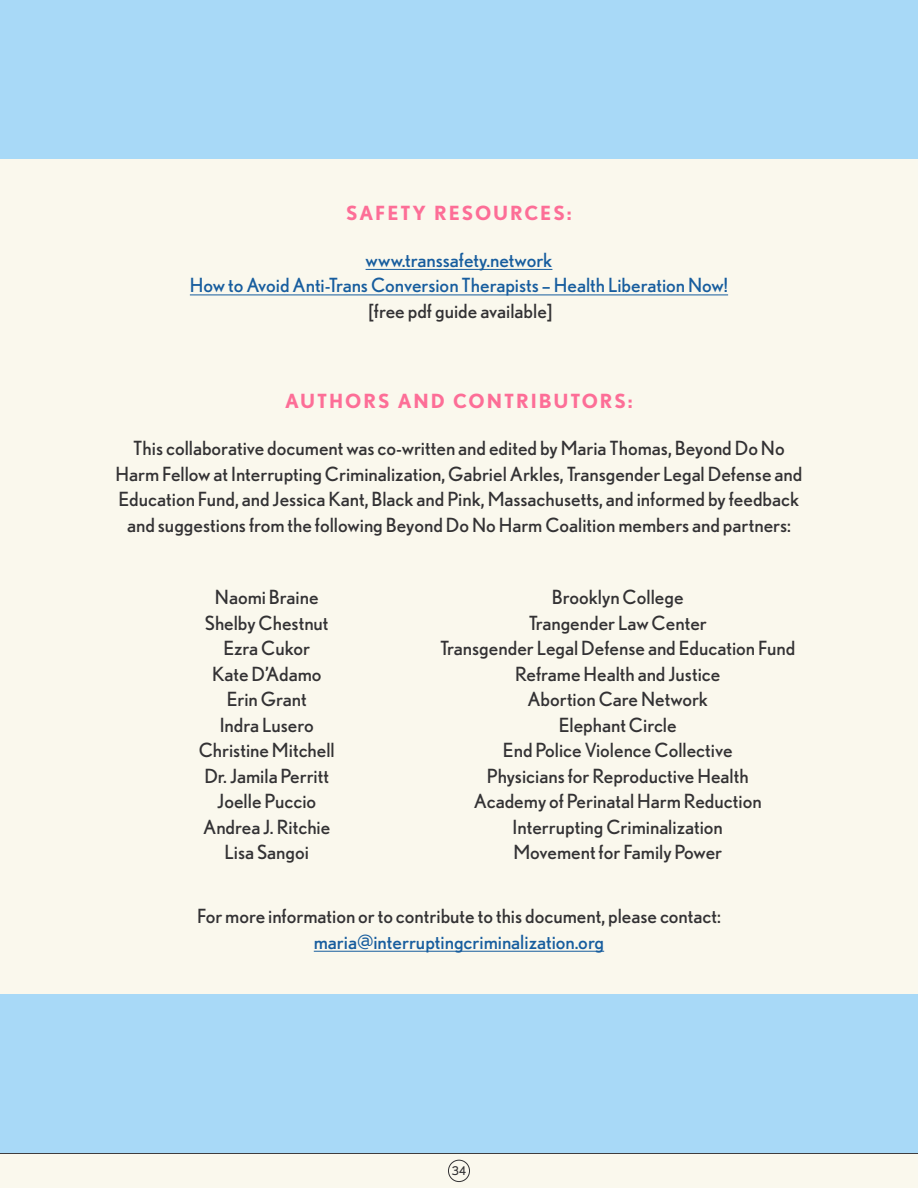
<style>
.page{position:relative;width:918px;height:1188px;background:#faf8ed}
.page>*{position:absolute;margin:0;border:0;box-sizing:border-box;transform-origin:0 0}
.t1{font:19.5px/25.5px "Nobel";color:#333234;text-align:center}
.t2{font:19.5px "Nobel";color:#175d9e}
.t3{font:700 19.5px "Nobel";letter-spacing:.1em;color:#fd6e97}
.t4{font:12px "Nobel";color:#333234}
</style>
<div class="page">
<hr style="left:0;top:1153px;width:918px;height:1px;background:#333234">
<div style="left:448px;top:1160px;width:22px;height:22px;border:1px solid #333234;border-radius:50%"></div>
<hr style="left:366px;top:269px;width:186px;height:1px;background:#175d9e">
<hr style="left:190px;top:295px;width:538px;height:1px;background:#175d9e">
<hr style="left:314px;top:951px;width:290px;height:1px;background:#175d9e">
<div style="left:0;top:0;width:918px;height:159px;background:#a8d9f7"></div>
<div style="left:0;top:994px;width:918px;height:159px;background:#a8d9f7"></div>
<p class="t3" style="left:346px;top:201px;width:227px">SAFETY RESOURCES:</p>
<p class="t2" style="left:366px;top:249px;width:188px">www.transsafety.network</p>
<p class="t2" style="left:190px;top:274px;width:540px">How to Avoid Anti-Trans Conversion Therapists – Health Liberation Now!</p>
<p class="t1" style="left:368px;top:298px;width:186px">[free pdf guide available]</p>
<p class="t3" style="left:285px;top:389px;width:349px">AUTHORS AND CONTRIBUTORS:</p>
<p class="t1" style="left:116px;top:435px;width:688px">This collaborative document was co-written and edited by Maria Thomas, Beyond Do No Harm Fellow at Interrupting Criminalization, Gabriel Arkles, Transgender Legal Defense and Education Fund, and Jessica Kant, Black and Pink, Massachusetts, and informed by feedback and suggestions from the following Beyond Do No Harm Coalition members and partners:</p>
<p class="t1" style="left:215px;top:584px;width:105px">Naomi Braine</p>
<p class="t1" style="left:205px;top:610px;width:125px">Shelby Chestnut</p>
<p class="t1" style="left:223px;top:635px;width:88px">Ezra Cukor</p>
<p class="t1" style="left:212px;top:661px;width:111px">Kate D’Adamo</p>
<p class="t1" style="left:227px;top:686px;width:82px">Erin Grant</p>
<p class="t1" style="left:220px;top:712px;width:96px">Indra Lusero</p>
<p class="t1" style="left:199px;top:737px;width:138px">Christine Mitchell</p>
<p class="t1" style="left:204px;top:763px;width:126px">Dr. Jamila Perritt</p>
<p class="t1" style="left:217px;top:788px;width:100px">Joelle Puccio</p>
<p class="t1" style="left:203px;top:814px;width:129px">Andrea J. Ritchie</p>
<p class="t1" style="left:225px;top:839px;width:86px">Lisa Sangoi</p>
<p class="t1" style="left:552px;top:584px;width:133px">Brooklyn College</p>
<p class="t1" style="left:529px;top:610px;width:180px">Trangender Law Center</p>
<p class="t1" style="left:440px;top:635px;width:357px">Transgender Legal Defense and Education Fund</p>
<p class="t1" style="left:515px;top:661px;width:207px">Reframe Health and Justice</p>
<p class="t1" style="left:527px;top:686px;width:182px">Abortion Care Network</p>
<p class="t1" style="left:559px;top:712px;width:119px">Elephant Circle</p>
<p class="t1" style="left:503px;top:737px;width:231px">End Police Violence Collective</p>
<p class="t1" style="left:487px;top:763px;width:263px">Physicians for Reproductive Health</p>
<p class="t1" style="left:474px;top:788px;width:289px">Academy of Perinatal Harm Reduction</p>
<p class="t1" style="left:513px;top:814px;width:212px">Interrupting Criminalization</p>
<p class="t1" style="left:513px;top:839px;width:210px">Movement for Family Power</p>
<p class="t1" style="left:197px;top:903px;width:526px">For more information or to contribute to this document, please contact:</p>
<p class="t2" style="left:314px;top:930px;width:292px">maria@interruptingcriminalization.org</p>
<p class="t4" style="left:452px;top:1164px;width:16px">34</p>
</div>
